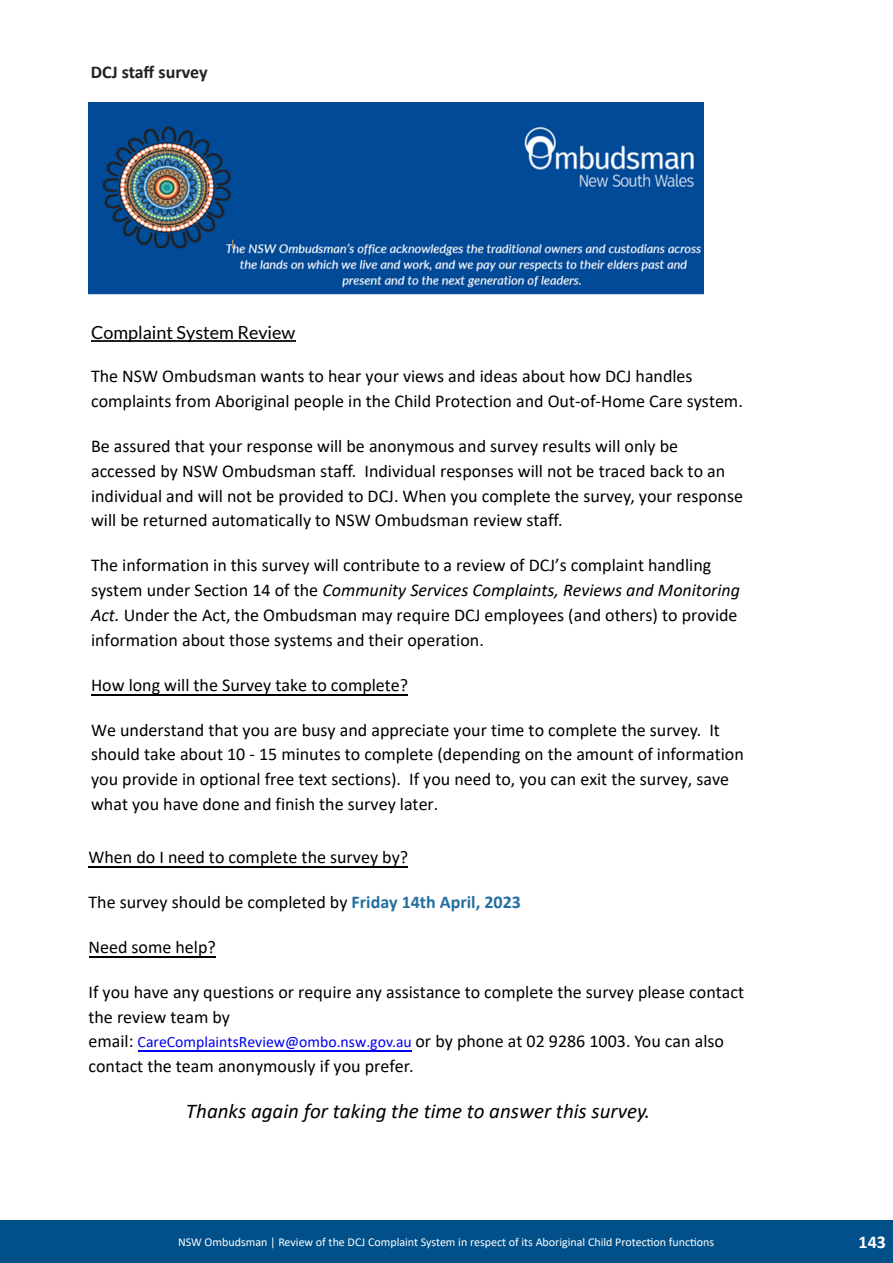
<style>
.page{position:relative;width:893px;height:1263px;background:#fff}
.page>*{position:absolute;margin:0;border:0;box-sizing:border-box;transform-origin:0 0}
.t1{font:italic 21px "Calibri";color:#000}
.t2{font:18px/24.8px "Calibri";color:#000}
.t3{font:18px "Lato";color:#000}
.t4{font:700 18px "Calibri";letter-spacing:-.005em;color:#212121}
.t5{font:700 18px "Calibri";color:#fff}
.t6{font:12px "Calibri";color:#fff}
.s1{font-style:italic}
.s2{font-weight:700;color:#236fa1}
.s3{font-size:15.75px;color:#00e}
</style>
<div class="page">
<img style="left:89px;top:103px;width:614px;height:192px">
<hr style="left:91px;top:340px;width:204px;height:2px;background:#212121">
<hr style="left:138px;top:1050px;width:274px;height:1px;background:#00e">
<hr style="left:89px;top:956px;width:127px;height:1px;background:#000">
<hr style="left:89px;top:866px;width:319px;height:1px;background:#000">
<hr style="left:91px;top:694px;width:317px;height:1px;background:#000">
<div style="left:1px;top:1220px;width:892px;height:43px;background:#015089"></div>
<hr style="left:0;top:1220px;width:1px;height:43px;background:#015089">
<p class="t4" style="left:91px;top:59px;width:118px">DCJ staff survey</p>
<p class="t3" style="left:91px;top:323px;width:206px">Complaint System Review</p>
<p class="t2" style="left:91px;top:364px;width:653px">The NSW Ombudsman wants to hear your views and ideas about how DCJ handles complaints from Aboriginal people in the Child Protection and Out-of-Home Care system.</p>
<p class="t2" style="left:91px;top:433px;width:653px">Be assured that your response will be anonymous and survey results will only be accessed by NSW Ombudsman staff. Individual responses will not be traced back to an individual and will not be provided to DCJ. When you complete the survey, your response will be returned automatically to NSW Ombudsman review staff.</p>
<p class="t2" style="left:91px;top:553px;width:650px">The information in this survey will contribute to a review of DCJ’s complaint handling system under Section 14 of the <span class="s1">Community Services Complaints, Reviews and Monitoring Act.</span> Under the Act, the Ombudsman may require DCJ employees (and others) to provide information about those systems and their operation.</p>
<p class="t2" style="left:91px;top:672px;width:319px">How long will the Survey take to complete?</p>
<p class="t2" style="left:91px;top:717px;width:654px">We understand that you are busy and appreciate your time to complete the survey. It should take about 10 - 15 minutes to complete (depending on the amount of information you provide in optional free text sections). If you need to, you can exit the survey, save what you have done and finish the survey later.</p>
<p class="t2" style="left:88px;top:844px;width:321px">When do I need to complete the survey by?</p>
<p class="t2" style="left:88px;top:889px;width:434px">The survey should be completed by <span class="s2">Friday 14th April, 2023</span></p>
<p class="t2" style="left:88px;top:934px;width:129px">Need some help?</p>
<p class="t2" style="left:88px;top:979px;width:657px">If you have any questions or require any assistance to complete the survey please contact the review team by<br>email: <span class="s3">CareComplaintsReview@ombo.nsw.gov.au</span> or by phone at 02 9286 1003. You can also contact the team anonymously if you prefer.</p>
<p class="t1" style="left:186px;top:1096px;width:466px">Thanks again for taking the time to answer this survey.</p>
<p class="t6" style="left:178px;top:1234px;width:538px">NSW Ombudsman | Review of the DCJ Complaint System in respect of its Aboriginal Child Protection functions</p>
<p class="t5" style="left:859px;top:1230px;width:29px">143</p>
</div>
